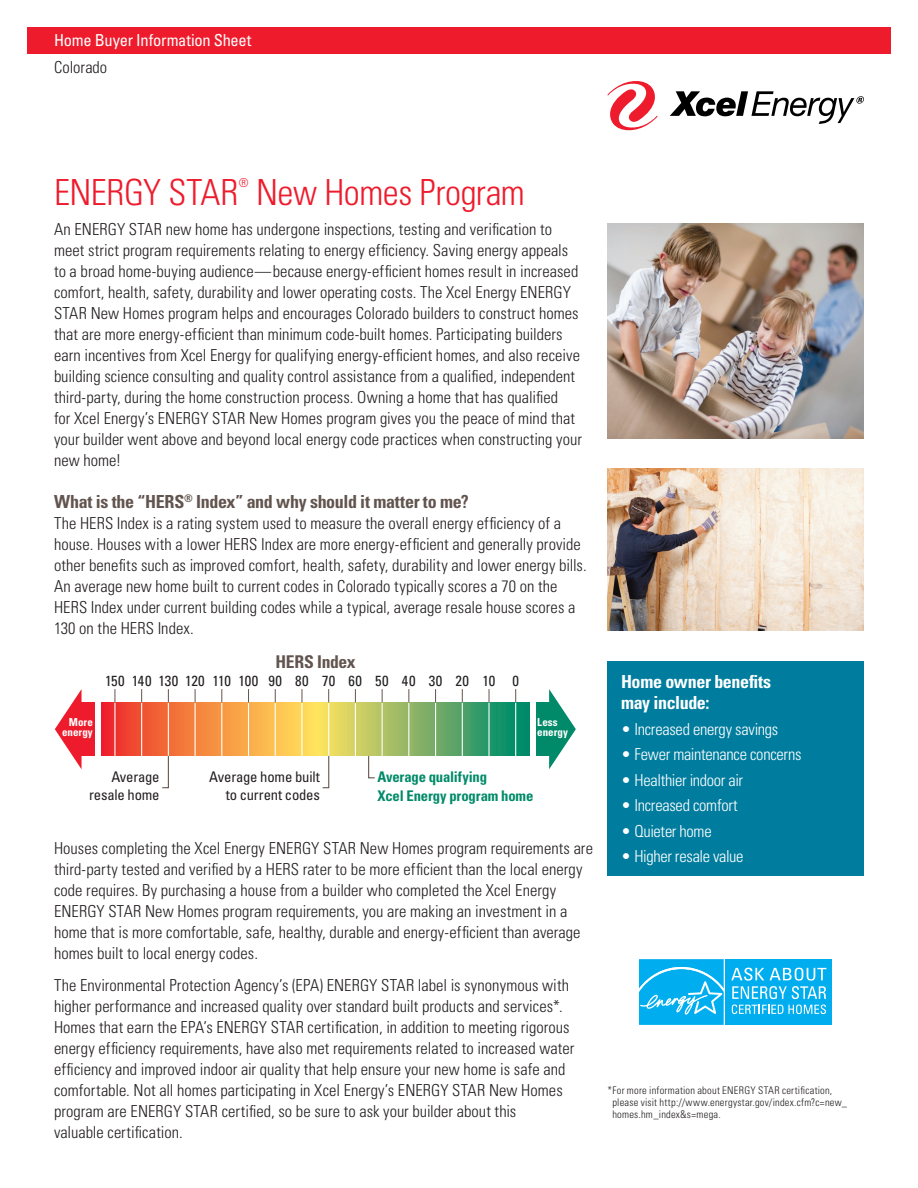
<style>
.page{position:relative;width:918px;height:1188px;background:#fff}
.page>*{position:absolute;margin:0;border:0;box-sizing:border-box;transform-origin:0 0}
.t1{font:300 condensed 36px "Univers LT Std";letter-spacing:-.015em;color:#ee1b2c}
.t2{font:700 condensed 18px "Univers LT Std";letter-spacing:-.02em;color:#62544e}
.t3{font:700 condensed 18px/21px "Univers LT Std";letter-spacing:-.02em;color:#fff}
.t4{font:700 condensed 17.55px "Univers LT Std";letter-spacing:-.02em;color:#62544e}
.t5{font:300 condensed 16.5px/21px "Univers LT Std";letter-spacing:.005em;color:#231f20}
.t6{font:300 condensed 16.5px "Univers LT Std";letter-spacing:-.015em;color:#fff}
.t7{font:condensed 16.5px "Univers LT Std";letter-spacing:-.015em;color:#fff}
.t8{font:condensed 14.7px/17.5px "Univers LT Std";letter-spacing:-.01em;color:#231f20;text-align:right}
.t9{font:700 condensed 14.7px/19px "Univers LT Std";letter-spacing:-.01em;color:#008a69}
.t10{font:condensed 14.7px "Univers LT Std";letter-spacing:.025em;color:#231f20}
.t11{font:300 condensed 12.3px "Univers LT Std";color:#ee1b2c}
.t12{font:700 condensed 10.95px/10.2px "Univers LT Std";letter-spacing:.005em;color:#fff;text-align:right}
.t13{font:300 condensed 10.5px/11.6px "Univers LT Std";letter-spacing:.02em;color:#231f20}
</style>
<div class="page">
<div style="left:27px;top:27px;width:864px;height:27px;background:#ee1b2c"></div>
<svg style="left:608px;top:81px;width:50px;height:49px"></svg>
<svg style="left:670px;top:91px;width:194px;height:33px"></svg>
<img style="left:608px;top:224px;width:256px;height:215px">
<img style="left:608px;top:469px;width:256px;height:162px">
<div style="left:102px;top:702px;width:13px;height:54px;background:#ee232d"></div>
<div style="left:78px;top:702px;width:17px;height:54px;background:#ee1b2c"></div>
<svg style="left:116px;top:702px;width:25px;height:54px"></svg>
<div style="left:536px;top:702px;width:16px;height:54px;background:#008a69"></div>
<div style="left:142px;top:702px;width:26px;height:54px;background:#f15e34"></div>
<div style="left:168px;top:702px;width:27px;height:54px;background:#f3773a"></div>
<div style="left:195px;top:702px;width:27px;height:54px;background:#f68d40"></div>
<div style="left:222px;top:702px;width:27px;height:54px;background:#f9a246"></div>
<div style="left:249px;top:702px;width:26px;height:54px;background:#fcb64e"></div>
<div style="left:275px;top:702px;width:27px;height:54px;background:#fece55"></div>
<div style="left:302px;top:702px;width:27px;height:54px;background:#ffe15d"></div>
<div style="left:329px;top:702px;width:26px;height:54px;background:linear-gradient(to right,#f2de5f,#d6d163)"></div>
<div style="left:382px;top:702px;width:27px;height:54px;background:linear-gradient(to bottom,#a3bc67,#a3bc67)"></div>
<svg style="left:410px;top:702px;width:25px;height:54px"></svg>
<div style="left:436px;top:702px;width:26px;height:54px;background:linear-gradient(to right,#74aa68,#54a068)"></div>
<svg style="left:463px;top:702px;width:25px;height:54px"></svg>
<div style="left:489px;top:702px;width:26px;height:54px;background:linear-gradient(to right,#1c9769,#028e69)"></div>
<div style="left:516px;top:702px;width:13px;height:54px;background:#008c69"></div>
<hr style="left:115px;top:702px;width:1px;height:54px;background:#f69394">
<hr style="left:114px;top:702px;width:1px;height:54px;background:#fff">
<hr style="left:142px;top:702px;width:1px;height:54px;background:#f3755c">
<hr style="left:168px;top:702px;width:1px;height:54px;background:#fff">
<hr style="left:195px;top:702px;width:1px;height:54px;background:#fff">
<hr style="left:222px;top:702px;width:1px;height:54px;background:#f9bd87">
<hr style="left:221px;top:702px;width:1px;height:54px;background:#fff">
<hr style="left:249px;top:702px;width:1px;height:54px;background:#fab259">
<hr style="left:248px;top:702px;width:1px;height:54px;background:#fff">
<hr style="left:275px;top:702px;width:1px;height:54px;background:#fff">
<hr style="left:301px;top:702px;width:2px;height:54px;background:#fff">
<hr style="left:329px;top:702px;width:1px;height:54px;background:#f3e686">
<hr style="left:328px;top:702px;width:1px;height:54px;background:#fff">
<hr style="left:409px;top:702px;width:1px;height:54px;background:#bed3a4">
<hr style="left:408px;top:702px;width:1px;height:54px;background:#fff">
<hr style="left:436px;top:702px;width:1px;height:54px;background:#83b479">
<hr style="left:488px;top:702px;width:2px;height:54px;background:#fff">
<hr style="left:516px;top:702px;width:1px;height:54px;background:#41aa8f">
<svg style="left:55px;top:689px;width:27px;height:80px"></svg>
<svg style="left:549px;top:689px;width:27px;height:80px"></svg>
<svg style="left:515px;top:689px;width:1px;height:13px"></svg>
<svg style="left:489px;top:689px;width:1px;height:13px"></svg>
<svg style="left:462px;top:689px;width:1px;height:13px"></svg>
<svg style="left:435px;top:689px;width:1px;height:13px"></svg>
<svg style="left:408px;top:689px;width:1px;height:13px"></svg>
<svg style="left:328px;top:689px;width:1px;height:13px"></svg>
<svg style="left:302px;top:689px;width:1px;height:13px"></svg>
<svg style="left:275px;top:689px;width:1px;height:13px"></svg>
<svg style="left:248px;top:689px;width:1px;height:13px"></svg>
<svg style="left:221px;top:689px;width:1px;height:13px"></svg>
<svg style="left:195px;top:689px;width:1px;height:13px"></svg>
<svg style="left:168px;top:689px;width:1px;height:13px"></svg>
<svg style="left:141px;top:689px;width:1px;height:13px"></svg>
<svg style="left:115px;top:689px;width:1px;height:13px"></svg>
<svg style="left:162px;top:755px;width:7px;height:34px"></svg>
<svg style="left:322px;top:755px;width:8px;height:34px"></svg>
<svg style="left:355px;top:689px;width:28px;height:90px"></svg>
<div style="left:726px;top:959px;width:106px;height:66px;background:#00aeef"></div>
<svg style="left:639px;top:959px;width:85px;height:66px;background:#23b9f1"></svg>
<svg style="left:731px;top:968px;width:95px;height:46px"></svg>
<div style="left:608px;top:662px;width:256px;height:214px;background:#007d9e"></div>
<p class="t7" style="left:54px;top:29px;width:199px">Home Buyer Information Sheet</p>
<p class="t5" style="left:54px;top:56px;width:55px">Colorado</p>
<h1 class="t1" style="left:54px;top:170px;width:186px">ENERGY STAR</h1>
<p class="t11" style="left:239px;top:175px;width:11px">®</p>
<h1 class="t1" style="left:256px;top:170px;width:270px">New Homes Program</h1>
<p class="t5" style="left:54px;top:218px;width:529px">An ENERGY STAR new home has undergone inspections, testing and verification to meet strict program requirements relating to energy efficiency. Saving energy appeals to a broad home-buying audience—because energy-efficient homes result in increased comfort, health, safety, durability and lower operating costs. The Xcel Energy ENERGY STAR New Homes program helps and encourages Colorado builders to construct homes that are more energy-efficient than minimum code-built homes. Participating builders earn incentives from Xcel Energy for qualifying energy-efficient homes, and also receive building science consulting and quality control assistance from a qualified, independent third-party, during the home construction process. Owning a home that has qualified<br>for Xcel Energy’s ENERGY STAR New Homes program gives you the peace of mind that your builder went above and beyond local energy code practices when constructing your new home!</p>
<p class="t2" style="left:54px;top:490px;width:416px">What is the “HERS<sup>®</sup> Index” and why should it matter to me?</p>
<p class="t5" style="left:54px;top:512px;width:534px">The HERS Index is a rating system used to measure the overall energy efficiency of a house. Houses with a lower HERS Index are more energy-efficient and generally provide other benefits such as improved comfort, health, safety, durability and lower energy bills.<br>An average new home built to current codes in Colorado typically scores a 70 on the HERS Index under current building codes while a typical, average resale house scores a 130 on the HERS Index.</p>
<p class="t4" style="left:276px;top:651px;width:82px">HERS Index</p>
<p class="t10" style="left:105px;top:671px;width:415px">150 140 130 120 110 100 90 80 70 60 50 40 30 20 10 0</p>
<p class="t12" style="left:62px;top:717px;width:32px">More energy</p>
<p class="t12" style="left:537px;top:717px;width:32px;text-align:left">Less energy</p>
<p class="t8" style="left:209px;top:768px;width:112px">Average home built to current codes</p>
<p class="t8" style="left:89px;top:768px;width:72px">Average resale home</p>
<p class="t9" style="left:378px;top:767px;width:157px">Average qualifying<br>Xcel Energy program home</p>
<p class="t5" style="left:54px;top:838px;width:540px">Houses completing the Xcel Energy ENERGY STAR New Homes program requirements are third-party tested and verified by a HERS rater to be more efficient than the local energy code requires. By purchasing a house from a builder who completed the Xcel Energy ENERGY STAR New Homes program requirements, you are making an investment in a home that is more comfortable, safe, healthy, durable and energy-efficient than average homes built to local energy codes.</p>
<p class="t5" style="left:54px;top:974px;width:522px">The Environmental Protection Agency’s (EPA) ENERGY STAR label is synonymous with higher performance and increased quality over standard built products and services*.<br>Homes that earn the EPA’s ENERGY STAR certification, in addition to meeting rigorous energy efficiency requirements, have also met requirements related to increased water efficiency and improved indoor air quality that help ensure your new home is safe and comfortable. Not all homes participating in Xcel Energy’s ENERGY STAR New Homes program are ENERGY STAR certified, so be sure to ask your builder about this<br>valuable certification.</p>
<p class="t3" style="left:621px;top:671px;width:152px">Home owner benefits may include:</p>
<p class="t6" style="left:621px;top:719px;width:159px">• Increased energy savings</p>
<p class="t6" style="left:621px;top:745px;width:182px">• Fewer maintenance concerns</p>
<p class="t6" style="left:621px;top:770px;width:124px">• Healthier indoor air</p>
<p class="t6" style="left:621px;top:796px;width:118px">• Increased comfort</p>
<p class="t6" style="left:621px;top:821px;width:92px">• Quieter home</p>
<p class="t6" style="left:621px;top:847px;width:124px">• Higher resale value</p>
<p class="t13" style="left:612px;top:1085px;width:236px;text-indent:-5px">*For more information about ENERGY STAR certification, please visit http://www.energystar.gov/index.cfm?c=new_ homes.hm_index&amp;s=mega.</p>
</div>
